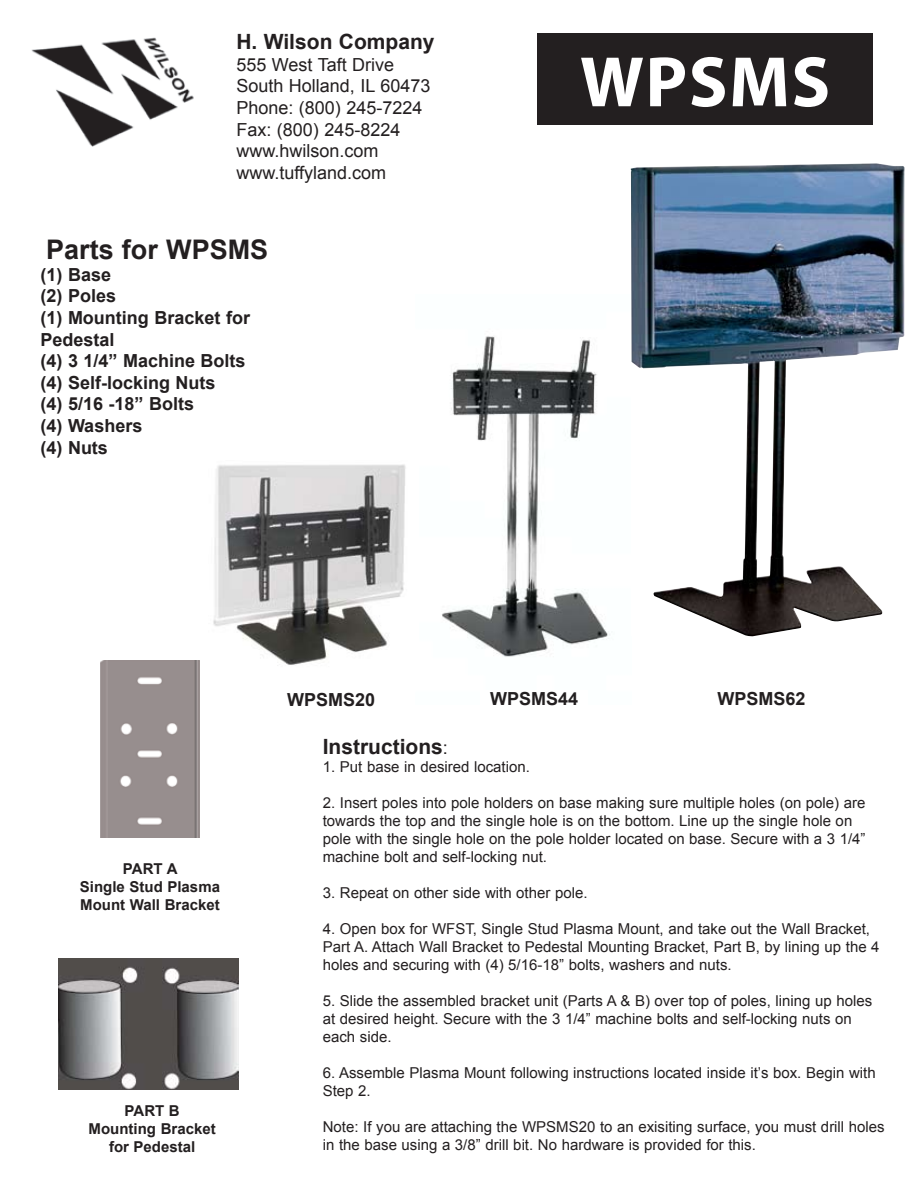
<style>
.page{position:relative;width:918px;height:1188px;background:#fff}
.page>*{position:absolute;margin:0;border:0;box-sizing:border-box;transform-origin:0 0}
.t1{font:700 72px "Myriad Pro";letter-spacing:.02em;color:#fff}
.t2{font:700 27px "Arial";color:#231f20}
.t3{font:700 21px "Arial";color:#231f20}
.t4{font:700 18px/21.6px "Arial";color:#231f20}
.t5{font:18px/21.6px "Arial";color:#231f20}
.t6{font:15px/18px "Arial";color:#231f20}
.t7{font:700 15px/18px "Arial";color:#231f20;text-align:center}
.s1{font-weight:400;font-size:18px}
</style>
<div class="page">
<img style="left:31px;top:37px;width:163px;height:110px">
<div style="left:537px;top:34px;width:336px;height:91px;background:#231f20"></div>
<img style="left:58px;top:959px;width:181px;height:131px">
<img style="left:100px;top:660px;width:100px;height:177px">
<img style="left:442px;top:336px;width:168px;height:321px">
<img style="left:631px;top:163px;width:273px;height:473px">
<img style="left:213px;top:464px;width:193px;height:201px">
<h3 class="t3" style="left:236px;top:30px;width:200px">H. Wilson Company</h3>
<p class="t5" style="left:236px;top:54px;width:195px">555 West Taft Drive<br>South Holland, IL 60473<br>Phone: (800) 245-7224<br>Fax: (800) 245-8224 www.hwilson.com www.tuffyland.com</p>
<h1 class="t1" style="left:580px;top:35px;width:252px">WPSMS</h1>
<h2 class="t2" style="left:46px;top:235px;width:224px">Parts for WPSMS</h2>
<p class="t4" style="left:40px;top:264px;width:211px">(1) Base<br>(2) Poles<br>(1) Mounting Bracket for<br>Pedestal<br>(4) 3 1/4” Machine Bolts (4) Self-locking Nuts<br>(4) 5/16 -18” Bolts<br>(4) Washers<br>(4) Nuts</p>
<p class="t7" style="left:80px;top:859px;width:142px">PART A<br>Single Stud Plasma<br>Mount Wall Bracket</p>
<p class="t7" style="left:89px;top:1102px;width:129px">PART B<br>Mounting Bracket for Pedestal</p>
<p class="t4" style="left:287px;top:689px;width:90px">WPSMS20</p>
<p class="t4" style="left:490px;top:688px;width:90px">WPSMS44</p>
<p class="t4" style="left:718px;top:688px;width:90px">WPSMS62</p>
<h3 class="t3" style="left:323px;top:734px;width:127px">Instructions<span class="s1">:</span></h3>
<p class="t6" style="left:323px;top:757px;width:209px">1. Put base in desired location.</p>
<p class="t6" style="left:323px;top:793px;width:544px">2. Insert poles into pole holders on base making sure multiple holes (on pole) are towards the top and the single hole is on the bottom. Line up the single hole on pole with the single hole on the pole holder located on base. Secure with a 3 1/4” machine bolt and self-locking nut.</p>
<p class="t6" style="left:323px;top:883px;width:266px">3. Repeat on other side with other pole.</p>
<p class="t6" style="left:323px;top:919px;width:558px">4. Open box for WFST, Single Stud Plasma Mount, and take out the Wall Bracket,<br>Part A. Attach Wall Bracket to Pedestal Mounting Bracket, Part B, by lining up the 4 holes and securing with (4) 5/16-18” bolts, washers and nuts.</p>
<p class="t6" style="left:323px;top:991px;width:551px">5. Slide the assembled bracket unit (Parts A &amp; B) over top of poles, lining up holes at desired height. Secure with the 3 1/4” machine bolts and self-locking nuts on each side.</p>
<p class="t6" style="left:323px;top:1063px;width:554px">6. Assemble Plasma Mount following instructions located inside it’s box. Begin with<br>Step 2.</p>
<p class="t6" style="left:323px;top:1117px;width:563px">Note: If you are attaching the WPSMS20 to an exisiting surface, you must drill holes in the base using a 3/8” drill bit. No hardware is provided for this.</p>
</div>
